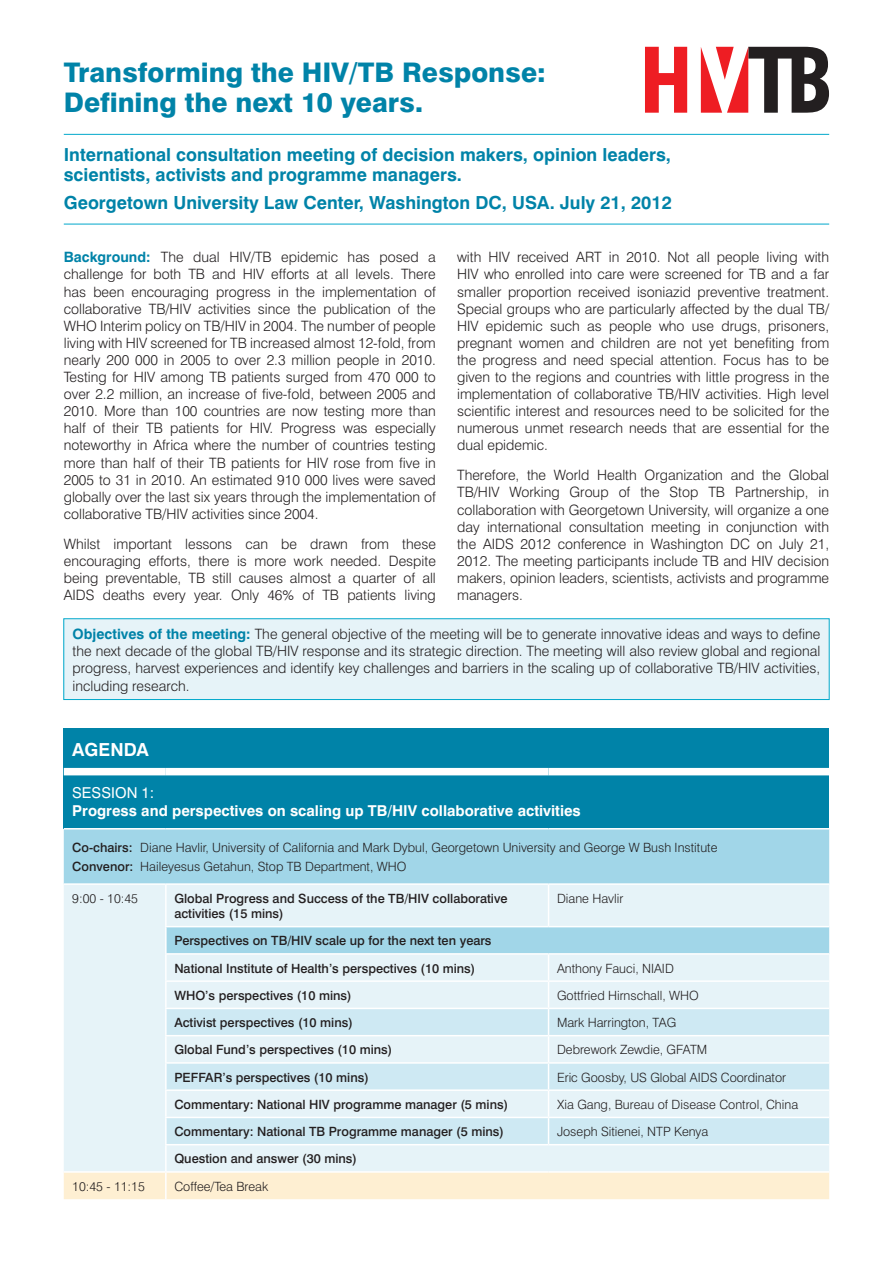
<style>
.page{position:relative;width:893px;height:1263px;background:#fff}
.page>*{position:absolute;margin:0;border:0;box-sizing:border-box;transform-origin:0 0}
.t1{font:800 27px/30px "Swiss 721 BT";color:#0083a8}
.t2{font:700 18px/19.5px "Swiss 721 BT";color:#0083a8}
.t3{font:700 18px "Swiss 721 BT";color:#fff}
.t4{font:700 15px "Swiss 721 BT";color:#fff}
.t5{font:15px "Swiss 721 BT";color:#fff}
.t6{font:300 14.25px/17.1px "Swiss 721 BT";color:#231f20;text-align:justify}
.t7{font:500 12.75px/15.3px "Swiss 721 BT";color:#231f20}
.t8{font:300 12.75px/19.5px "Swiss 721 BT";color:#231f20}
.s1{font-weight:700;color:#0083a8}
.s2{font-weight:500}
</style>
<div class="page">
<hr style="left:64px;top:134px;width:765px;height:1px;background:#00a8cb">
<hr style="left:64px;top:224px;width:765px;height:1px;background:#00a8cb">
<div style="left:64px;top:728px;width:765px;height:44px;background:#0083a8"></div>
<div style="left:64px;top:772px;width:765px;height:57px;background:#0083a8"></div>
<div style="left:64px;top:829px;width:765px;height:54px;background:#a1d6e8"></div>
<svg style="left:64px;top:885px;width:765px;height:286px;background:#dceff5"></svg>
<svg style="left:167px;top:1009px;width:662px;height:135px;background:#d8edf5"></svg>
<div style="left:64px;top:1173px;width:765px;height:26px;background:#feefd2"></div>
<hr style="left:64px;top:828px;width:102px;height:1px;background:#fff">
<hr style="left:166px;top:828px;width:383px;height:1px;background:#fff">
<hr style="left:549px;top:828px;width:280px;height:1px;background:#fff">
<hr style="left:165px;top:885px;width:2px;height:41px;background:#fff">
<hr style="left:548px;top:885px;width:1px;height:41px;background:#fff">
<hr style="left:165px;top:926px;width:384px;height:1px;background:#fff">
<hr style="left:165px;top:927px;width:2px;height:26px;background:#fff">
<hr style="left:549px;top:926px;width:280px;height:1px;background:#fff">
<hr style="left:165px;top:953px;width:384px;height:2px;background:#fff">
<hr style="left:165px;top:955px;width:2px;height:25px;background:#fff">
<hr style="left:549px;top:953px;width:280px;height:2px;background:#fff">
<hr style="left:165px;top:980px;width:384px;height:2px;background:#fff">
<hr style="left:165px;top:982px;width:2px;height:26px;background:#fff">
<hr style="left:549px;top:980px;width:280px;height:2px;background:#fff">
<hr style="left:165px;top:1008px;width:384px;height:1px;background:#fff">
<hr style="left:165px;top:1009px;width:2px;height:26px;background:#fff">
<hr style="left:549px;top:1008px;width:280px;height:1px;background:#fff">
<hr style="left:165px;top:1035px;width:384px;height:1px;background:#fff">
<hr style="left:165px;top:1036px;width:2px;height:26px;background:#fff">
<hr style="left:549px;top:1035px;width:280px;height:1px;background:#fff">
<hr style="left:165px;top:1062px;width:384px;height:2px;background:#fff">
<hr style="left:165px;top:1064px;width:2px;height:25px;background:#fff">
<hr style="left:549px;top:1062px;width:280px;height:2px;background:#fff">
<hr style="left:165px;top:1089px;width:384px;height:2px;background:#fff">
<hr style="left:165px;top:1091px;width:2px;height:26px;background:#fff">
<hr style="left:549px;top:1089px;width:280px;height:2px;background:#fff">
<hr style="left:165px;top:1117px;width:384px;height:1px;background:#fff">
<hr style="left:165px;top:1118px;width:2px;height:26px;background:#fff">
<hr style="left:549px;top:1117px;width:280px;height:1px;background:#fff">
<svg style="left:548px;top:955px;width:1px;height:189px"></svg>
<hr style="left:165px;top:1144px;width:384px;height:1px;background:#fff">
<hr style="left:165px;top:1145px;width:2px;height:26px;background:#fff">
<hr style="left:549px;top:1144px;width:280px;height:1px;background:#fff">
<hr style="left:165px;top:1173px;width:2px;height:26px;background:#fff">
<div style="left:64px;top:768px;width:102px;height:7px;background:#fff"></div>
<div style="left:166px;top:768px;width:383px;height:7px;background:#fff"></div>
<div style="left:549px;top:768px;width:280px;height:7px;background:#fff"></div>
<svg style="left:701px;top:47px;width:128px;height:66px"></svg>
<svg style="left:645px;top:47px;width:42px;height:66px"></svg>
<div style="left:64px;top:619px;width:765px;height:80px;background:#e6f3f8"></div>
<div style="left:63px;top:618px;width:767px;height:82px;border:1px solid #00a8cb"></div>
<h1 class="t1" style="left:64px;top:57px;width:483px">Transforming the HIV/TB Response:<br>Defining the next 10 years.</h1>
<p class="t2" style="left:64px;top:145px;width:609px">International consultation meeting of decision makers, opinion leaders, scientists, activists and programme managers.</p>
<p class="t2" style="left:64px;top:192px;width:610px">Georgetown University Law Center, Washington DC, USA. July 21, 2012</p>
<p class="t6" style="left:64px;top:249px;width:374px"><span class="s1">Background:</span> The dual HIV/TB epidemic has posed a challenge for both TB and HIV efforts at all levels. There has been encouraging progress in the implementation of collaborative TB/HIV activities since the publication of the WHO Interim policy on TB/HIV in 2004. The number of people living with HIV screened for TB increased almost 12-fold, from nearly 200 000 in 2005 to over 2.3 million people in 2010.<br>Testing for HIV among TB patients surged from 470 000 to over 2.2 million, an increase of five-fold, between 2005 and 2010. More than 100 countries are now testing more than half of their TB patients for HIV. Progress was especially noteworthy in Africa where the number of countries testing more than half of their TB patients for HIV rose from five in 2005 to 31 in 2010. An estimated 910 000 lives were saved globally over the last six years through the implementation of collaborative TB/HIV activities since 2004.</p>
<p class="t6" style="left:64px;top:535px;width:374px">Whilst important lessons can be drawn from these encouraging efforts, there is more work needed. Despite being preventable, TB still causes almost a quarter of all AIDS deaths every year. Only 46% of TB patients living</p>
<p class="t6" style="left:457px;top:249px;width:374px">with HIV received ART in 2010. Not all people living with HIV who enrolled into care were screened for TB and a far smaller proportion received isoniazid preventive treatment.<br>Special groups who are particularly affected by the dual TB/ HIV epidemic such as people who use drugs, prisoners, pregnant women and children are not yet benefiting from the progress and need special attention. Focus has to be given to the regions and countries with little progress in the implementation of collaborative TB/HIV activities. High level scientific interest and resources need to be solicited for the numerous unmet research needs that are essential for the dual epidemic.</p>
<p class="t6" style="left:457px;top:467px;width:374px">Therefore, the World Health Organization and the Global TB/HIV Working Group of the Stop TB Partnership, in collaboration with Georgetown University, will organize a one day international consultation meeting in conjunction with the AIDS 2012 conference in Washington DC on July 21, 2012. The meeting participants include TB and HIV decision makers, opinion leaders, scientists, activists and programme managers.</p>
<p class="t6" style="left:73px;top:625px;width:749px"><span class="s1">Objectives of the meeting:</span> The general objective of the meeting will be to generate innovative ideas and ways to define the next decade of the global TB/HIV response and its strategic direction. The meeting will also review global and regional progress, harvest experiences and identify key challenges and barriers in the scaling up of collaborative TB/HIV activities, including research.</p>
<p class="t3" style="left:72px;top:738px;width:65px">Agenda</p>
<p class="t5" style="left:72px;top:783px;width:83px">SESSION 1:</p>
<p class="t4" style="left:72px;top:801px;width:510px">Progress and perspectives on scaling up TB/HIV collaborative activities</p>
<p class="t8" style="left:72px;top:837px;width:647px"><span class="s2">Co-chairs:</span> Diane Havlir, University of California and Mark Dybul, Georgetown University and George W Bush Institute<br><span class="s2">Convenor:</span> Haileyesus Getahun, Stop TB Department, WHO</p>
<p class="t8" style="left:72px;top:888px;width:67px">9:00 - 10:45</p>
<p class="t7" style="left:174px;top:890px;width:335px">Global Progress and Success of the TB/HIV collaborative activities (15 mins)</p>
<p class="t8" style="left:557px;top:888px;width:68px">Diane Havlir</p>
<p class="t7" style="left:174px;top:927px;width:319px;line-height:27.3px">Perspectives on TB/HIV scale up for the next ten years<br>National Institute of Health’s perspectives (10 mins)</p>
<p class="t8" style="left:557px;top:958px;width:118px">Anthony Fauci, NIAID</p>
<p class="t7" style="left:174px;top:987px;width:179px">WHO’s perspectives (10 mins)</p>
<p class="t8" style="left:557px;top:985px;width:143px">Gottfried Hirnschall, WHO</p>
<p class="t7" style="left:174px;top:1015px;width:180px">Activist perspectives (10 mins)</p>
<p class="t8" style="left:557px;top:1013px;width:121px">Mark Harrington, TAG</p>
<p class="t7" style="left:174px;top:1042px;width:220px">Global Fund’s perspectives (10 mins)</p>
<p class="t8" style="left:557px;top:1040px;width:152px">Debrework Zewdie, GFATM</p>
<p class="t7" style="left:174px;top:1069px;width:196px">PEFFAR’s perspectives (10 mins)</p>
<p class="t8" style="left:557px;top:1067px;width:230px">Eric Goosby, US Global AIDS Coordinator</p>
<p class="t7" style="left:174px;top:1096px;width:335px">Commentary: National HIV programme manager (5 mins)</p>
<p class="t8" style="left:557px;top:1094px;width:243px">Xia Gang, Bureau of Disease Control, China</p>
<p class="t7" style="left:174px;top:1124px;width:331px">Commentary: National TB Programme manager (5 mins)</p>
<p class="t8" style="left:557px;top:1122px;width:153px">Joseph Sitienei, NTP Kenya</p>
<p class="t7" style="left:174px;top:1151px;width:184px">Question and answer (30 mins)</p>
<p class="t8" style="left:72px;top:1176px;width:74px">10:45 - 11:15</p>
<p class="t8" style="left:174px;top:1176px;width:95px">Coffee/Tea Break</p>
</div>
